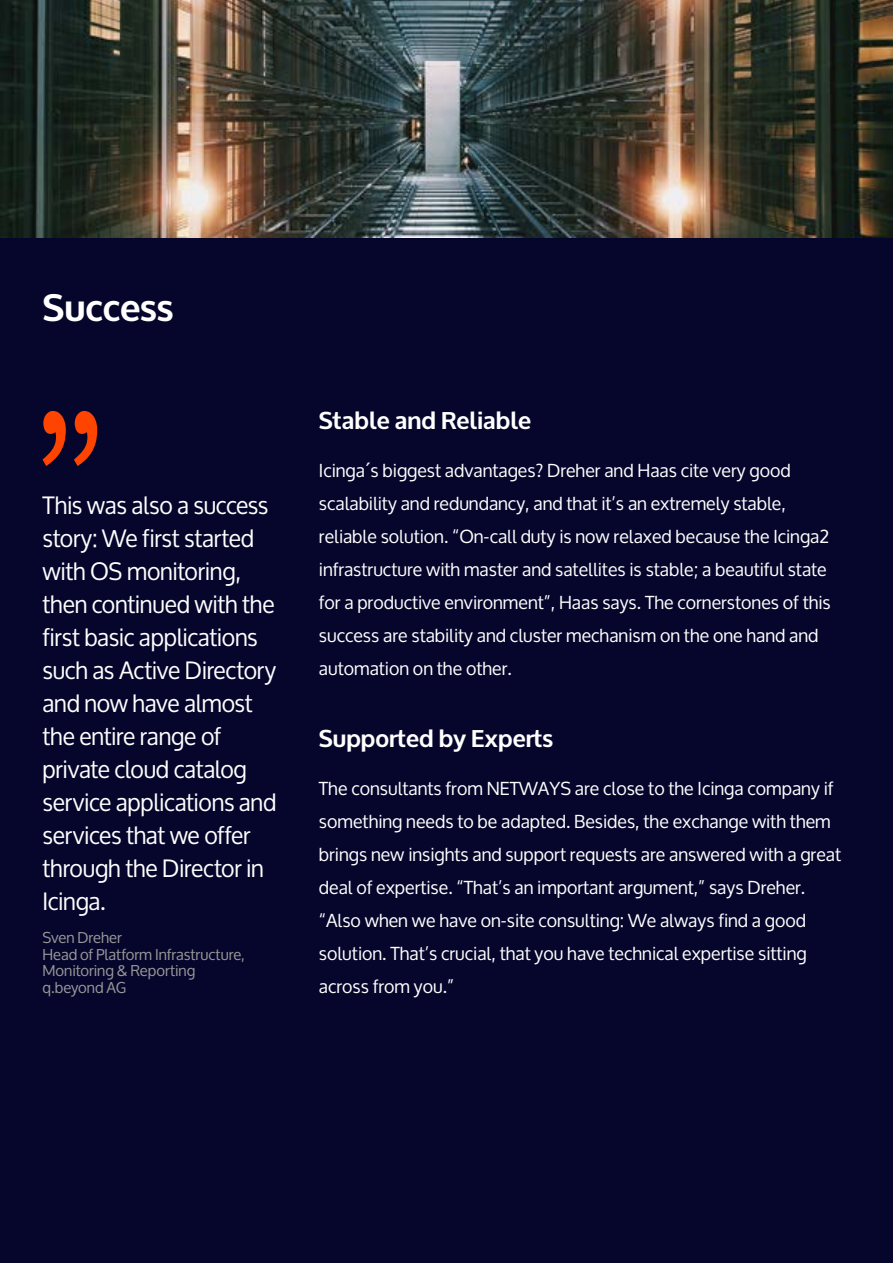
<style>
.page{position:relative;width:893px;height:1263px;background:#06062c}
.page>*{position:absolute;margin:0;border:0;box-sizing:border-box;transform-origin:0 0}
.t1{font:700 37.5px "Oxygen";color:#fff}
.t2{font:24px/33px "Oxygen";letter-spacing:-.015em;color:#fff}
.t3{font:700 24px "Oxygen";color:#fff}
.t4{font:18px/33px "Oxygen";color:#fff}
.t5{font:15px/16.5px "Oxygen";color:#999}
</style>
<div class="page">
<img style="left:0;top:0;width:893px;height:238px">
<svg style="left:43px;top:411px;width:54px;height:55px"></svg>
<h1 class="t1" style="left:43px;top:284px;width:133px">Success</h1>
<p class="t2" style="left:43px;top:489px;width:235px">This was also a success story: We first started with OS monitoring, then continued with the first basic applications such as Active Directory and now have almost the entire range of private cloud catalog service applications and services that we offer through the Director in<br>Icinga.</p>
<p class="t5" style="left:43px;top:930px;width:204px">Sven Dreher<br>Head of Platform Infrastructure,<br>Monitoring &amp; Reporting q.beyond AG</p>
<h2 class="t3" style="left:319px;top:406px;width:214px">Stable and Reliable</h2>
<p class="t4" style="left:319px;top:455px;width:513px">Icinga´s biggest advantages? Dreher and Haas cite very good scalability and redundancy, and that it’s an extremely stable, reliable solution. “On-call duty is now relaxed because the Icinga2 infrastructure with master and satellites is stable; a beautiful state for a productive environment”, Haas says. The cornerstones of this success are stability and cluster mechanism on the one hand and automation on the other.</p>
<h2 class="t3" style="left:319px;top:723px;width:236px">Supported by Experts</h2>
<p class="t4" style="left:319px;top:772px;width:524px">The consultants from NETWAYS are close to the Icinga company if something needs to be adapted. Besides, the exchange with them brings new insights and support requests are answered with a great deal of expertise. “That’s an important argument,” says Dreher. “Also when we have on-site consulting: We always find a good solution. That’s crucial, that you have technical expertise sitting across from you.”</p>
</div>
